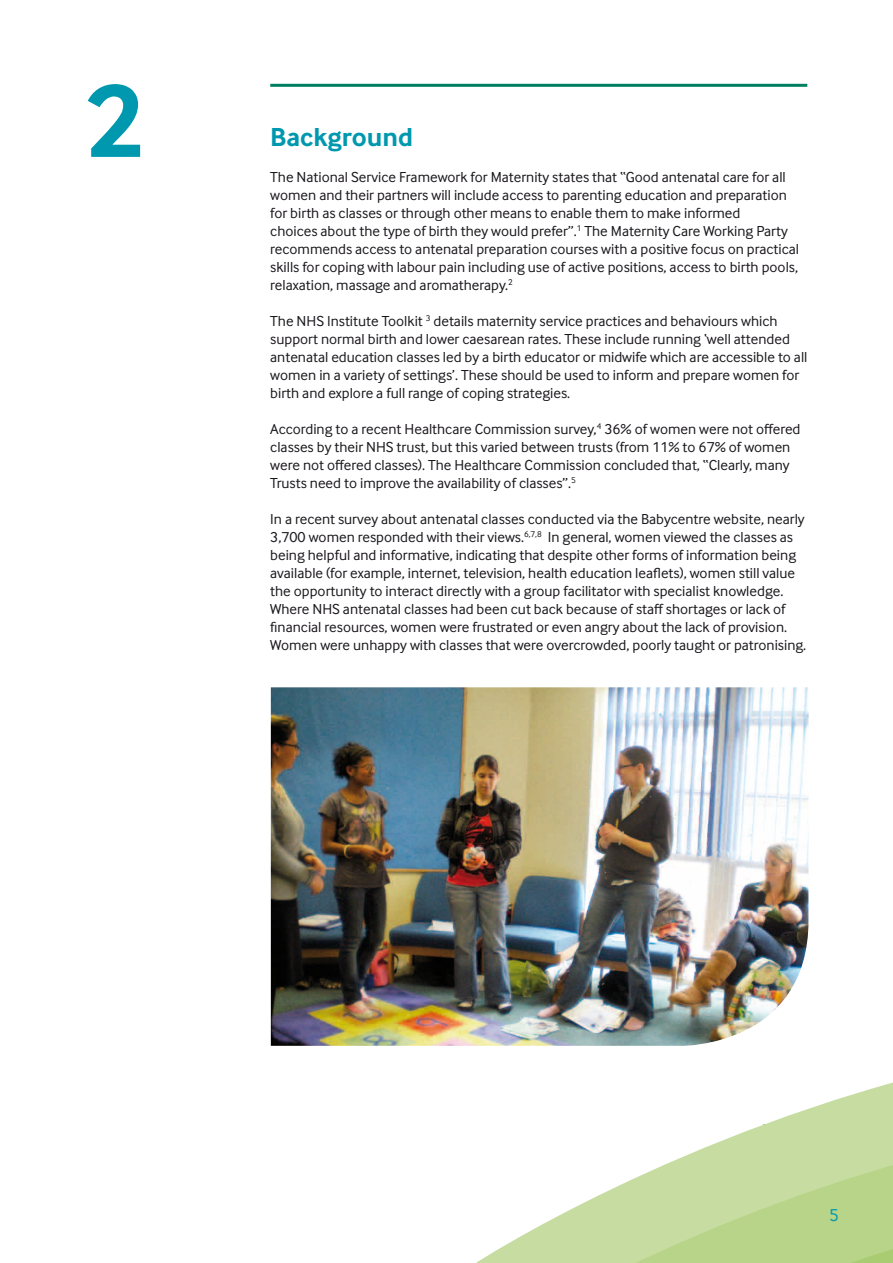
<style>
.page{position:relative;width:893px;height:1263px;background:#fff}
.page>*{position:absolute;margin:0;border:0;box-sizing:border-box;transform-origin:0 0}
.t1{font:700 108px "Inter Face";color:#0098af}
.t2{font:700 27px "Inter Face";color:#0098af}
.t3{font:18px "Inter Face";color:#0098af}
.t4{font:15px/18px "Inter Face";color:#1a171c}
</style>
<div class="page">
<svg style="left:476px;top:865px;width:417px;height:398px"></svg>
<img style="left:271px;top:687px;width:537px;height:359px">
<hr style="left:270px;top:84px;width:537px;height:3px;background:#007e60">
<h1 class="t1" style="left:85px;top:58px;width:60px">2</h1>
<h2 class="t2" style="left:270px;top:121px;width:144px">Background</h2>
<p class="t4" style="left:270px;top:168px;width:530px">The National Service Framework for Maternity states that “Good antenatal care for all women and their partners will include access to parenting education and preparation for birth as classes or through other means to enable them to make informed<br>choices about the type of birth they would prefer”.<sup>1</sup> The Maternity Care Working Party recommends access to antenatal preparation courses with a positive focus on practical skills for coping with labour pain including use of active positions, access to birth pools, relaxation, massage and aromatherapy.<sup>2</sup></p>
<p class="t4" style="left:270px;top:312px;width:539px">The NHS Institute Toolkit <sup>3</sup> details maternity service practices and behaviours which support normal birth and lower caesarean rates. These include running ‘well attended antenatal education classes led by a birth educator or midwife which are accessible to all women in a variety of settings’. These should be used to inform and prepare women for birth and explore a full range of coping strategies.</p>
<p class="t4" style="left:270px;top:420px;width:532px">According to a recent Healthcare Commission survey,<sup>4</sup> 36% of women were not offered classes by their NHS trust, but this varied between trusts (from 11% to 67% of women were not offered classes). The Healthcare Commission concluded that, “Clearly, many Trusts need to improve the availability of classes”.<sup>5</sup></p>
<p class="t4" style="left:270px;top:510px;width:537px">In a recent survey about antenatal classes conducted via the Babycentre website, nearly 3,700 women responded with their views.<sup>6,7,8</sup> In general, women viewed the classes as being helpful and informative, indicating that despite other forms of information being available (for example, internet, television, health education leaflets), women still value the opportunity to interact directly with a group facilitator with specialist knowledge.<br>Where NHS antenatal classes had been cut back because of staff shortages or lack of financial resources, women were frustrated or even angry about the lack of provision.<br>Women were unhappy with classes that were overcrowded, poorly taught or patronising.</p>
<p class="t3" style="left:829px;top:1205px;width:11px">5</p>
</div>
